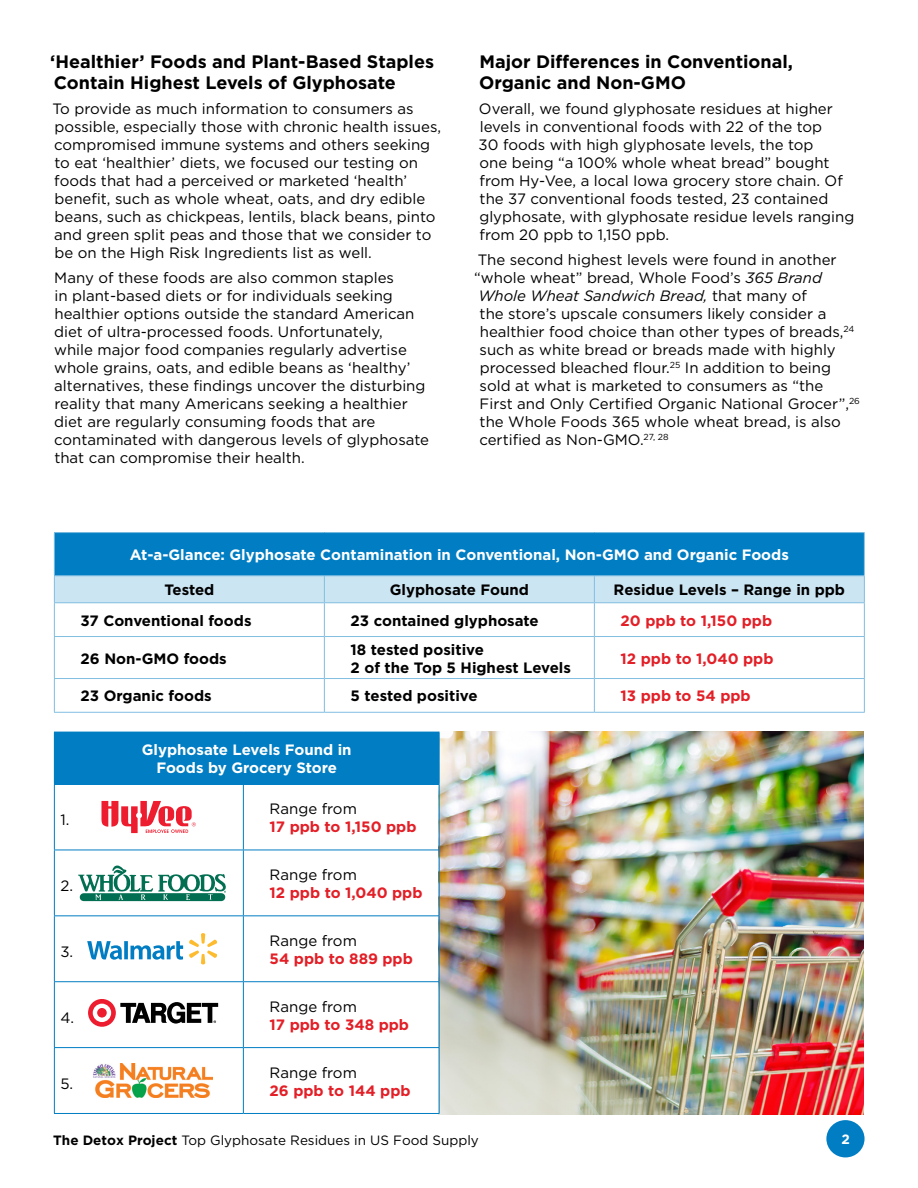
<style>
.page{position:relative;width:918px;height:1188px;background:#fff}
.page>*{position:absolute;margin:0;border:0;box-sizing:border-box;transform-origin:0 0}
.t1{font:700 18px/21px "Gotham";color:#000}
.t2{font:15px/18px "Gotham";color:#000}
.t3{font:700 15px/18px "Gotham";color:#000}
.t4{font:700 15px/18px "Gotham";color:#fff;text-align:center}
.t5{font:700 15px "Gotham";color:#e31f27}
.t6{font:italic 15px "Gotham";color:#000}
.t7{font:13.5px "Gotham";color:#000}
.t8{font:700 13.5px "Gotham";color:#fff}
.s1{font-style:italic}
.s2{font-style:normal}
.s3{font-weight:700}
</style>
<div class="page">
<div style="left:826px;top:1120px;width:39px;height:37px;background:#007dc3;border-radius:50%"></div>
<img style="left:438px;top:732px;width:426px;height:383px">
<div style="left:54px;top:732px;width:385px;height:52px;background:#007dc3"></div>
<hr style="left:439px;top:732px;width:1px;height:52px;background:#007dc3">
<hr style="left:54px;top:784px;width:1px;height:66px;background:#007dc3">
<hr style="left:54px;top:850px;width:1px;height:65px;background:#007dc3">
<hr style="left:54px;top:916px;width:1px;height:65px;background:#007dc3">
<hr style="left:54px;top:982px;width:1px;height:65px;background:#007dc3">
<hr style="left:54px;top:1048px;width:1px;height:65px;background:#007dc3">
<hr style="left:54px;top:784px;width:189px;height:1px;background:#007dc3">
<hr style="left:243px;top:784px;width:197px;height:1px;background:#007dc3">
<hr style="left:243px;top:784px;width:1px;height:66px;background:#007dc3">
<hr style="left:439px;top:784px;width:1px;height:66px;background:#007dc3">
<hr style="left:243px;top:850px;width:1px;height:65px;background:#007dc3">
<hr style="left:439px;top:850px;width:1px;height:65px;background:#007dc3">
<hr style="left:243px;top:916px;width:1px;height:65px;background:#007dc3">
<hr style="left:439px;top:916px;width:1px;height:65px;background:#007dc3">
<hr style="left:243px;top:982px;width:1px;height:65px;background:#007dc3">
<hr style="left:439px;top:982px;width:1px;height:65px;background:#007dc3">
<hr style="left:243px;top:1048px;width:1px;height:65px;background:#007dc3">
<hr style="left:439px;top:1048px;width:1px;height:65px;background:#007dc3">
<hr style="left:54px;top:850px;width:189px;height:1px;background:#007dc3">
<hr style="left:243px;top:850px;width:197px;height:1px;background:#007dc3">
<hr style="left:54px;top:915px;width:189px;height:1px;background:#007dc3">
<hr style="left:243px;top:915px;width:197px;height:1px;background:#007dc3">
<hr style="left:54px;top:981px;width:189px;height:1px;background:#007dc3">
<hr style="left:243px;top:981px;width:197px;height:1px;background:#007dc3">
<hr style="left:54px;top:1047px;width:189px;height:1px;background:#007dc3">
<hr style="left:243px;top:1047px;width:197px;height:1px;background:#007dc3">
<hr style="left:54px;top:1113px;width:189px;height:1px;background:#007dc3">
<hr style="left:243px;top:1113px;width:197px;height:1px;background:#007dc3">
<svg style="left:101px;top:801px;width:95px;height:32px"></svg>
<svg style="left:78px;top:865px;width:148px;height:36px"></svg>
<svg style="left:87px;top:941px;width:96px;height:19px"></svg>
<svg style="left:189px;top:933px;width:28px;height:31px"></svg>
<svg style="left:88px;top:999px;width:130px;height:28px"></svg>
<img style="left:93px;top:1064px;width:119px;height:33px">
<div style="left:54px;top:533px;width:810px;height:43px;background:#007dc3"></div>
<hr style="left:54px;top:533px;width:1px;height:42px;background:#80bee1">
<hr style="left:54px;top:532px;width:270px;height:1px;background:#80bee1">
<hr style="left:324px;top:532px;width:270px;height:1px;background:#80bee1">
<hr style="left:594px;top:532px;width:271px;height:1px;background:#80bee1">
<hr style="left:864px;top:533px;width:1px;height:42px;background:#80bee1">
<hr style="left:54px;top:575px;width:270px;height:1px;background:#80bee1">
<hr style="left:324px;top:575px;width:270px;height:1px;background:#80bee1">
<hr style="left:594px;top:575px;width:271px;height:1px;background:#80bee1">
<div style="left:54px;top:576px;width:811px;height:26px;background:#cce5f3"></div>
<hr style="left:54px;top:603px;width:1px;height:33px;background:#80bee1">
<hr style="left:54px;top:637px;width:1px;height:41px;background:#80bee1">
<hr style="left:54px;top:679px;width:1px;height:33px;background:#80bee1">
<hr style="left:54px;top:602px;width:270px;height:1px;background:#80bee1">
<hr style="left:324px;top:602px;width:270px;height:1px;background:#80bee1">
<hr style="left:594px;top:602px;width:271px;height:1px;background:#80bee1">
<hr style="left:324px;top:603px;width:1px;height:33px;background:#80bee1">
<hr style="left:594px;top:603px;width:1px;height:33px;background:#80bee1">
<hr style="left:864px;top:603px;width:1px;height:33px;background:#80bee1">
<hr style="left:324px;top:637px;width:1px;height:41px;background:#80bee1">
<hr style="left:594px;top:637px;width:1px;height:41px;background:#80bee1">
<hr style="left:864px;top:637px;width:1px;height:41px;background:#80bee1">
<hr style="left:324px;top:679px;width:1px;height:33px;background:#80bee1">
<hr style="left:594px;top:679px;width:1px;height:33px;background:#80bee1">
<hr style="left:864px;top:679px;width:1px;height:33px;background:#80bee1">
<hr style="left:54px;top:636px;width:270px;height:1px;background:#80bee1">
<hr style="left:324px;top:636px;width:270px;height:1px;background:#80bee1">
<hr style="left:594px;top:636px;width:271px;height:1px;background:#80bee1">
<hr style="left:54px;top:678px;width:270px;height:1px;background:#80bee1">
<hr style="left:324px;top:678px;width:270px;height:1px;background:#80bee1">
<hr style="left:594px;top:678px;width:271px;height:1px;background:#80bee1">
<hr style="left:54px;top:712px;width:270px;height:1px;background:#80bee1">
<hr style="left:324px;top:712px;width:270px;height:1px;background:#80bee1">
<hr style="left:594px;top:712px;width:271px;height:1px;background:#80bee1">
<p class="t1" style="left:50px;top:51px;width:385px">‘Healthier’ Foods and Plant-Based Staples<br>Contain Highest Levels of Glyphosate</p>
<p class="t2" style="left:52px;top:100px;width:390px">To provide as much information to consumers as possible, especially those with chronic health issues, compromised immune systems and others seeking to eat ‘healthier’ diets, we focused our testing on foods that had a perceived or marketed ‘health’ benefit, such as whole wheat, oats, and dry edible beans, such as chickpeas, lentils, black beans, pinto and green split peas and those that we consider to be on the High Risk Ingredients list as well.</p>
<p class="t2" style="left:54px;top:268px;width:377px">Many of these foods are also common staples<br>in plant-based diets or for individuals seeking healthier options outside the standard American diet of ultra-processed foods. Unfortunately,<br>while major food companies regularly advertise whole grains, oats, and edible beans as ‘healthy’ alternatives, these findings uncover the disturbing reality that many Americans seeking a healthier diet are regularly consuming foods that are contaminated with dangerous levels of glyphosate that can compromise their health.</p>
<p class="t1" style="left:479px;top:51px;width:315px">Major Differences in Conventional,<br>Organic and Non-GMO</p>
<p class="t2" style="left:479px;top:100px;width:377px">Overall, we found glyphosate residues at higher levels in conventional foods with 22 of the top<br>30 foods with high glyphosate levels, the top<br>one being “a 100% whole wheat bread” bought from Hy-Vee, a local Iowa grocery store chain. Of the 37 conventional foods tested, 23 contained glyphosate, with glyphosate residue levels ranging from 20 ppb to 1,150 ppb.</p>
<p class="t2" style="left:478px;top:250px;width:360px">The second highest levels were found in another</p>
<p class="t2" style="left:474px;top:268px;width:349px">“whole wheat” bread, Whole Food’s <span class="s1">365 Brand</span></p>
<p class="t6" style="left:478px;top:286px;width:330px">Whole Wheat Sandwich Bread, <span class="s2">that many of</span></p>
<p class="t2" style="left:480px;top:304px;width:348px">the store’s upscale consumers likely consider a</p>
<p class="t2" style="left:480px;top:322px;width:376px">healthier food choice than other types of breads,<sup>24</sup></p>
<p class="t2" style="left:480px;top:340px;width:358px">such as white bread or breads made with highly</p>
<p class="t2" style="left:480px;top:358px;width:353px">processed bleached flour.<sup>25</sup> In addition to being</p>
<p class="t2" style="left:480px;top:376px;width:345px">sold at what is marketed to consumers as “the</p>
<p class="t2" style="left:480px;top:394px;width:382px">First and Only Certified Organic National Grocer”,<sup>26</sup></p>
<p class="t2" style="left:480px;top:412px;width:363px">the Whole Foods 365 whole wheat bread, is also</p>
<p class="t2" style="left:479px;top:430px;width:191px">certified as Non-GMO.<sup>27,</sup> <sup>28</sup></p>
<p class="t4" style="left:130px;top:546px;width:661px">At-a-Glance: Glyphosate Contamination in Conventional, Non-GMO and Organic Foods</p>
<p class="t3" style="left:164px;top:581px;width:52px">Tested</p>
<p class="t3" style="left:390px;top:581px;width:141px">Glyphosate Found</p>
<p class="t3" style="left:614px;top:581px;width:233px">Residue Levels – Range in ppb</p>
<p class="t3" style="left:81px;top:611px;width:172px">37 Conventional foods</p>
<p class="t3" style="left:351px;top:611px;width:190px">23 contained glyphosate</p>
<p class="t5" style="left:621px;top:610px;width:153px">20 ppb to 1,150 ppb</p>
<p class="t3" style="left:81px;top:649px;width:148px">26 Non-GMO foods</p>
<p class="t3" style="left:351px;top:640px;width:222px">18 tested positive<br>2 of the Top 5 Highest Levels</p>
<p class="t5" style="left:621px;top:648px;width:154px">12 ppb to 1,040 ppb</p>
<p class="t3" style="left:81px;top:687px;width:133px">23 Organic foods</p>
<p class="t3" style="left:351px;top:687px;width:128px">5 tested positive</p>
<p class="t5" style="left:621px;top:686px;width:132px">13 ppb to 54 ppb</p>
<p class="t2" style="left:60px;top:810px;width:11px">1.</p>
<p class="t2" style="left:60px;top:876px;width:14px">2.</p>
<p class="t2" style="left:60px;top:942px;width:14px">3.</p>
<p class="t2" style="left:60px;top:1008px;width:15px">4.</p>
<p class="t2" style="left:60px;top:1074px;width:14px">5.</p>
<p class="t4" style="left:142px;top:741px;width:211px">Glyphosate Levels Found in<br>Foods by Grocery Store</p>
<p class="t2" style="left:270px;top:799px;width:89px">Range from</p>
<p class="t5" style="left:270px;top:817px;width:148px">17 ppb to 1,150 ppb</p>
<p class="t2" style="left:270px;top:865px;width:89px">Range from</p>
<p class="t5" style="left:270px;top:883px;width:154px">12 ppb to 1,040 ppb</p>
<p class="t2" style="left:270px;top:931px;width:89px">Range from</p>
<p class="t5" style="left:270px;top:949px;width:145px">54 ppb to 889 ppb</p>
<p class="t2" style="left:270px;top:997px;width:89px">Range from</p>
<p class="t5" style="left:270px;top:1014px;width:141px">17 ppb to 348 ppb</p>
<p class="t2" style="left:270px;top:1063px;width:89px">Range from</p>
<p class="t5" style="left:270px;top:1080px;width:142px">26 ppb to 144 ppb</p>
<p class="t7" style="left:53px;top:1131px;width:427px"><span class="s3">The Detox Project</span> Top Glyphosate Residues in US Food Supply</p>
<p class="t8" style="left:841px;top:1131px;width:10px">2</p>
</div>
